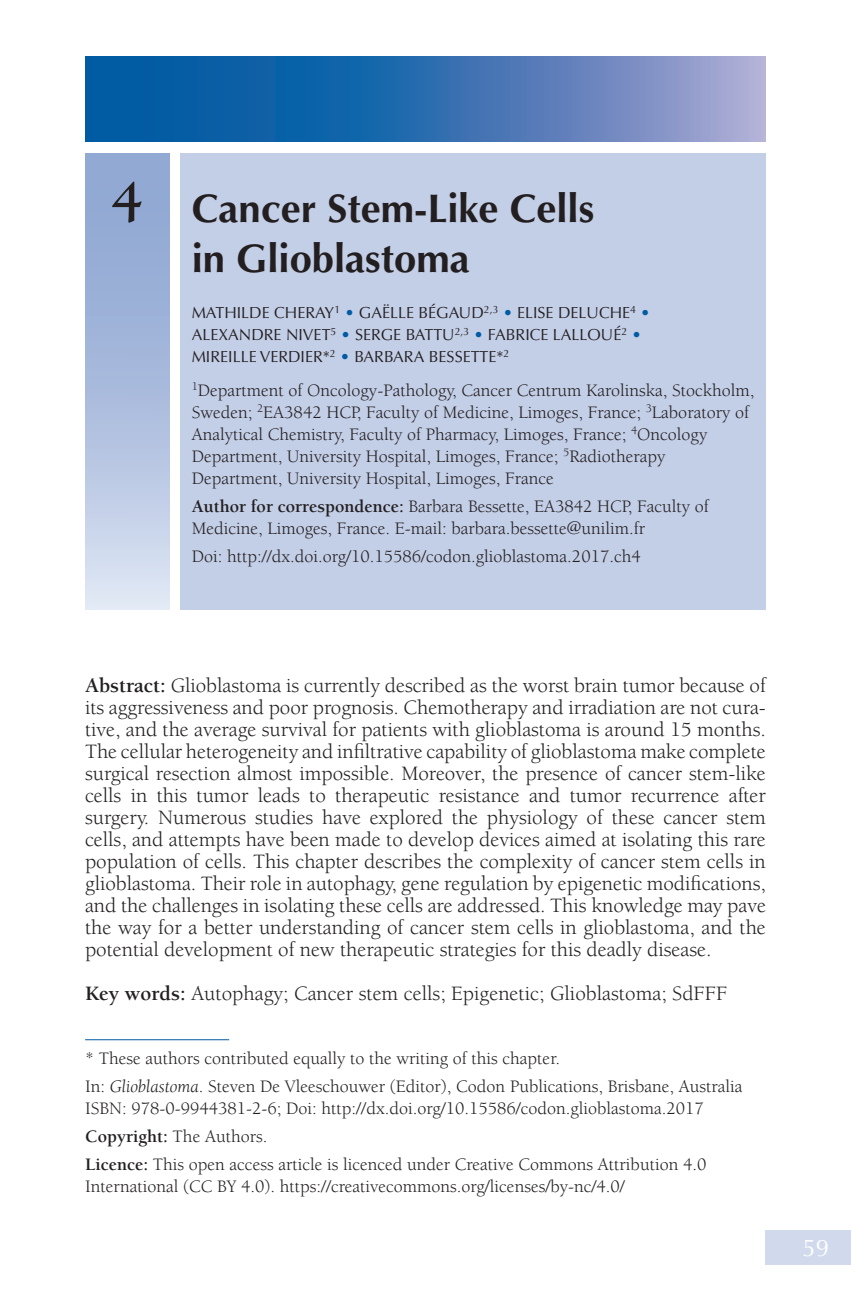
<style>
.page{position:relative;width:851px;height:1304px;background:#fff}
.page>*{position:absolute;margin:0;border:0;box-sizing:border-box;transform-origin:0 0}
.t1{font:700 40px/50px "Optima";color:#231f20}
.t2{font:24px "Optima";color:#fff}
.t3{font:21px/22px "Berkeley Std";color:#231f20;text-align:justify}
.t4{font:18px/22px "Berkeley Std";color:#231f20}
.t5{font:16px/22px "Optima";color:#231f20}
.s1{font-family:"Berkeley Std";font-size:60px}
.s2{color:#015ba2}
.s3{font-weight:700}
.s4{font-style:italic}
</style>
<div class="page">
<div style="left:765px;top:1230px;width:85px;height:34px;background:#d1daec"></div>
<hr style="left:85px;top:1039px;width:144px;height:1px;background:#015ba2">
<div style="left:85px;top:153px;width:84px;height:456px;background:linear-gradient(to bottom,#849ecd,#d7dff0)"></div>
<div style="left:180px;top:153px;width:585px;height:456px;background:#c3cee7"></div>
<svg style="left:85px;top:57px;width:680px;height:85px;background:#3d75b3"></svg>
<h1 class="t1" style="left:192px;top:184px;width:404px;text-indent:-81px"><span class="s1">4</span> Cancer Stem-Like Cells in Glioblastoma</h1>
<p class="t5" style="left:192px;top:302px;width:460px">MATHILDE CHERAY<sup>1</sup> <span class="s2">•</span> GAËLLE BÉGAUD<sup>2,3</sup> <span class="s2">•</span> ELISE DELUCHE<sup>4</sup> <span class="s2">•<br></span>ALEXANDRE NIVET<sup>5</sup> <span class="s2">•</span> SERGE BATTU<sup>2,3</sup> <span class="s2">•</span> FABRICE LALLOUÉ<sup>2</sup> <span class="s2">•<br></span>MIREILLE VERDIER*<sup>2</sup> <span class="s2">•</span> BARBARA BESSETTE*<sup>2</sup></p>
<p class="t4" style="left:192px;top:380px;width:564px"><sup>1</sup>Department of Oncology-Pathology, Cancer Centrum Karolinska, Stockholm, Sweden; <sup>2</sup>EA3842 HCP, Faculty of Medicine, Limoges, France; <sup>3</sup>Laboratory of Analytical Chemistry, Faculty of Pharmacy, Limoges, France; <sup>4</sup>Oncology Department, University Hospital, Limoges, France; <sup>5</sup>Radiotherapy Department, University Hospital, Limoges, France</p>
<p class="t4" style="left:192px;top:496px;width:518px"><span class="s3">Author for correspondence:</span> Barbara Bessette, EA3842 HCP, Faculty of<br>Medicine, Limoges, France. E-mail: barbara.bessette@unilim.fr</p>
<p class="t4" style="left:192px;top:546px;width:450px">Doi: http://dx.doi.org/10.15586/codon.glioblastoma.2017.ch4</p>
<p class="t3" style="left:85px;top:675px;width:682px"><span class="s3">Abstract:</span> Glioblastoma is currently described as the worst brain tumor because of its aggressiveness and poor prognosis. Chemotherapy and irradiation are not cura&shy;tive, and the average survival for patients with glioblastoma is around 15 months.<br>The cellular heterogeneity and infiltrative capability of glioblastoma make complete surgical resection almost impossible. Moreover, the presence of cancer stem-like cells in this tumor leads to therapeutic resistance and tumor recurrence after surgery. Numerous studies have explored the physiology of these cancer stem cells, and attempts have been made to develop devices aimed at isolating this rare population of cells. This chapter describes the complexity of cancer stem cells in glioblastoma. Their role in autophagy, gene regulation by epigenetic modifications, and the challenges in isolating these cells are addressed. This knowledge may pave the way for a better understanding of cancer stem cells in glioblastoma, and the potential development of new therapeutic strategies for this deadly disease.</p>
<p class="t3" style="left:85px;top:983px;width:643px"><span class="s3">Key words:</span> Autophagy; Cancer stem cells; Epigenetic; Glioblastoma; SdFFF</p>
<p class="t4" style="left:85px;top:1045px;width:658px;line-height:28px">* These authors contributed equally to the writing of this chapter.<br>In: <span class="s4">Glioblastoma</span>. Steven De Vleeschouwer (Editor), Codon Publications, Brisbane, Australia</p>
<p class="t4" style="left:85px;top:1095px;width:622px;line-height:28px">ISBN: 978-0-9944381-2-6; Doi: http://dx.doi.org/10.15586/codon.glioblastoma.2017<br><span class="s3">Copyright:</span> The Authors.<br><span class="s3">Licence:</span> This open access article is licenced under Creative Commons Attribution 4.0</p>
<p class="t4" style="left:85px;top:1176px;width:541px">International (CC BY 4.0). https://creativecommons.org/licenses/by-nc/4.0/</p>
<p class="t2" style="left:802px;top:1234px;width:28px">59</p>
</div>
